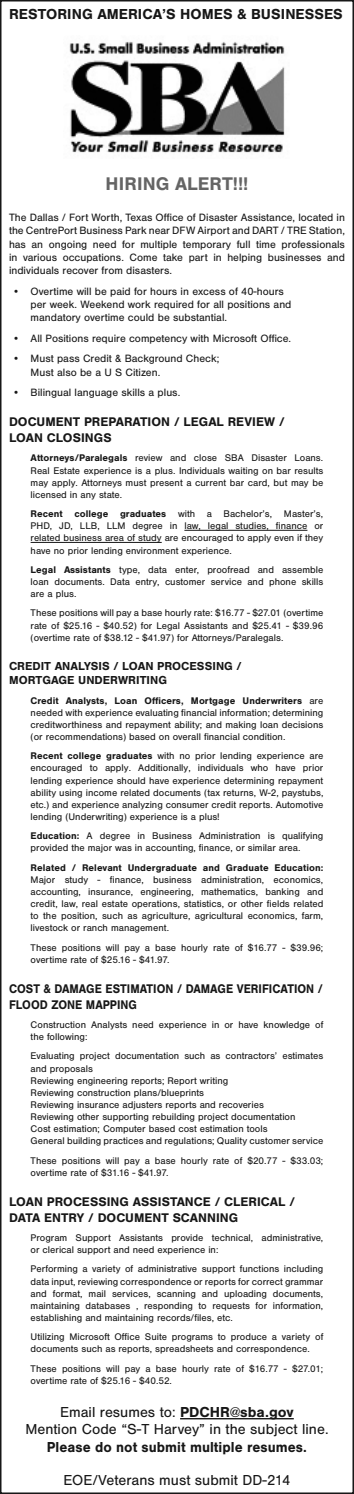
<style>
.page{position:relative;width:354px;height:1494px;background:#fff}
.page>*{position:absolute;margin:0;border:0;box-sizing:border-box;transform-origin:0 0}
.t1{font:700 19px "Sans Pro";letter-spacing:.01em;color:#656565}
.t2{font:15px/17.1px "Sans Pro";color:#171717;text-align:center}
.t3{font:700 15px "Sans Pro";letter-spacing:.005em;color:#171717}
.t4{font:700 15px "Sans Pro";letter-spacing:.005em;color:#171717;scale:.95 1}
.t5{font:700 13px/15.7px "Sans Pro";color:#171717}
.t6{font:700 13px/15.7px "Sans Pro";color:#171717;scale:.9 1}
.t7{font:700 12px/14.5px "Sans Pro";letter-spacing:.005em;color:#171717}
.t8{font:11px/13.3px "Sans Pro";color:#171717}
.t9{font:10px/12.1px "Sans Pro";color:#171717;text-align:justify}
.t10{font:700 10px "Sans Pro";letter-spacing:.005em;color:#171717}
.s1{font-weight:700}
</style>
<div class="page">
<hr style="left:184px;top:530px;width:123px;height:1px;background:#171717">
<hr style="left:31px;top:542px;width:131px;height:1px;background:#171717">
<hr style="left:180px;top:1418px;width:114px;height:1px;background:#171717">
<img style="left:69px;top:41px;width:216px;height:112px">
<div style="left:0;top:0;width:354px;height:1494px;border:2px solid #171717"></div>
<h2 class="t3" style="left:9px;top:6px;width:335px">RESTORING AMERICA’S HOMES &amp; BUSINESSES</h2>
<h1 class="t1" style="left:106px;top:173px;width:144px">HIRING ALERT!!!</h1>
<p class="t8" style="left:9px;top:212px;width:337px;text-align:justify">The Dallas / Fort Worth, Texas Office of Disaster Assistance, located in the CentrePort Business Park near DFW Airport and DART / TRE Station, has an ongoing need for multiple temporary full time professionals in various occupations. Come take part in helping businesses and individuals recover from disasters.</p>
<p class="t8" style="left:31px;top:286px;width:262px;text-indent:-18px">• Overtime will be paid for hours in excess of 40-hours per week. Weekend work required for all positions and mandatory overtime could be substantial.</p>
<p class="t8" style="left:13px;top:333px;width:280px">• All Positions require competency with Microsoft Office.</p>
<p class="t8" style="left:31px;top:353px;width:190px;text-indent:-18px">• Must pass Credit &amp; Background Check;<br>Must also be a U S Citizen.</p>
<p class="t8" style="left:13px;top:387px;width:169px">• Bilingual language skills a plus.</p>
<h3 class="t5" style="left:9px;top:414px;width:277px">DOCUMENT PREPARATION / LEGAL REVIEW /<br>LOAN CLOSINGS</h3>
<p class="t9" style="left:31px;top:453px;width:294px"><span class="s1">Attorneys/Paralegals</span> review and close SBA Disaster Loans.<br>Real Estate experience is a plus. Individuals waiting on bar results may apply. Attorneys must present a current bar card, but may be licensed in any state.</p>
<p class="t9" style="left:31px;top:509px;width:294px"><span class="s1">Recent college graduates</span> with a Bachelor’s, Master’s, PHD, JD, LLB, LLM degree in law, legal studies, finance or related business area of study are encouraged to apply even if they have no prior lending environment experience.</p>
<p class="t9" style="left:31px;top:565px;width:294px"><span class="s1">Legal Assistants</span> type, data enter, proofread and assemble loan documents. Data entry, customer service and phone skills are a plus.</p>
<p class="t9" style="left:31px;top:608px;width:294px">These positions will pay a base hourly rate: $16.77 - $27.01 (overtime rate of $25.16 - $40.52) for Legal Assistants and $25.41 - $39.96 (overtime rate of $38.12 - $41.97) for Attorneys/Paralegals.</p>
<p class="t7" style="left:9px;top:659px;width:234px">CREDIT ANALYSIS / LOAN PROCESSING /<br>MORTGAGE UNDERWRITING</p>
<p class="t9" style="left:31px;top:695px;width:294px"><span class="s1">Credit Analysts, Loan Officers, Mortgage Underwriters</span> are needed with experience evaluating financial information; determining creditworthiness and repayment ability; and making loan decisions (or recommendations) based on overall financial condition.</p>
<p class="t9" style="left:31px;top:751px;width:294px"><span class="s1">Recent college graduates</span> with no prior lending experience are encouraged to apply. Additionally, individuals who have prior lending experience should have experience determining repayment ability using income related documents (tax returns, W-2, paystubs, etc.) and experience analyzing consumer credit reports. Automotive lending (Underwriting) experience is a plus!</p>
<p class="t9" style="left:31px;top:831px;width:294px"><span class="s1">Education:</span> A degree in Business Administration is qualifying provided the major was in accounting, finance, or similar area.</p>
<p class="t10" style="left:31px;top:862px;width:294px">Related / Relevant Undergraduate and Graduate Education:</p>
<p class="t9" style="left:31px;top:875px;width:294px">Major study - finance, business administration, economics, accounting, insurance, engineering, mathematics, banking and credit, law, real estate operations, statistics, or other fields related to the position, such as agriculture, agricultural economics, farm, livestock or ranch management.</p>
<p class="t9" style="left:31px;top:942px;width:294px">These positions will pay a base hourly rate of $16.77 - $39.96; overtime rate of $25.16 - $41.97.</p>
<h3 class="t6" style="left:9px;top:981px;width:350px">COST &amp; DAMAGE ESTIMATION / DAMAGE VERIFICATION /<br>FLOOD ZONE MAPPING</h3>
<p class="t9" style="left:31px;top:1020px;width:294px">Construction Analysts need experience in or have knowledge of the following:</p>
<p class="t9" style="left:31px;top:1051px;width:294px;text-align:left">Evaluating project documentation such as contractors’ estimates and proposals<br>Reviewing engineering reports; Report writing<br>Reviewing construction plans/blueprints<br>Reviewing insurance adjusters reports and recoveries<br>Reviewing other supporting rebuilding project documentation<br>Cost estimation; Computer based cost estimation tools<br>General building practices and regulations; Quality customer service</p>
<p class="t9" style="left:31px;top:1155px;width:294px">These positions will pay a base hourly rate of $20.77 - $33.03; overtime rate of $31.16 - $41.97.</p>
<h3 class="t5" style="left:9px;top:1194px;width:287px">LOAN PROCESSING ASSISTANCE / CLERICAL /<br>DATA ENTRY / DOCUMENT SCANNING</h3>
<p class="t9" style="left:31px;top:1233px;width:294px">Program Support Assistants provide technical, administrative, or clerical support and need experience in:</p>
<p class="t9" style="left:31px;top:1264px;width:294px">Performing a variety of administrative support functions including data input, reviewing correspondence or reports for correct grammar and format, mail services, scanning and uploading documents, maintaining databases , responding to requests for information, establishing and maintaining records/files, etc.</p>
<p class="t9" style="left:31px;top:1332px;width:294px">Utilizing Microsoft Office Suite programs to produce a variety of documents such as reports, spreadsheets and correspondence.</p>
<p class="t9" style="left:31px;top:1364px;width:294px">These positions will pay a base hourly rate of $16.77 - $27.01; overtime rate of $25.16 - $40.52.</p>
<h2 class="t2" style="left:25px;top:1405px;width:304px">Email resumes to: <span class="s1">PDCHR@sba.gov<br></span>Mention Code “S-T Harvey” in the subject line.</h2>
<h2 class="t4" style="left:47px;top:1439px;width:275px">Please do not submit multiple resumes.</h2>
<h2 class="t2" style="left:63px;top:1473px;width:228px">EOE/Veterans must submit DD-214</h2>
</div>
